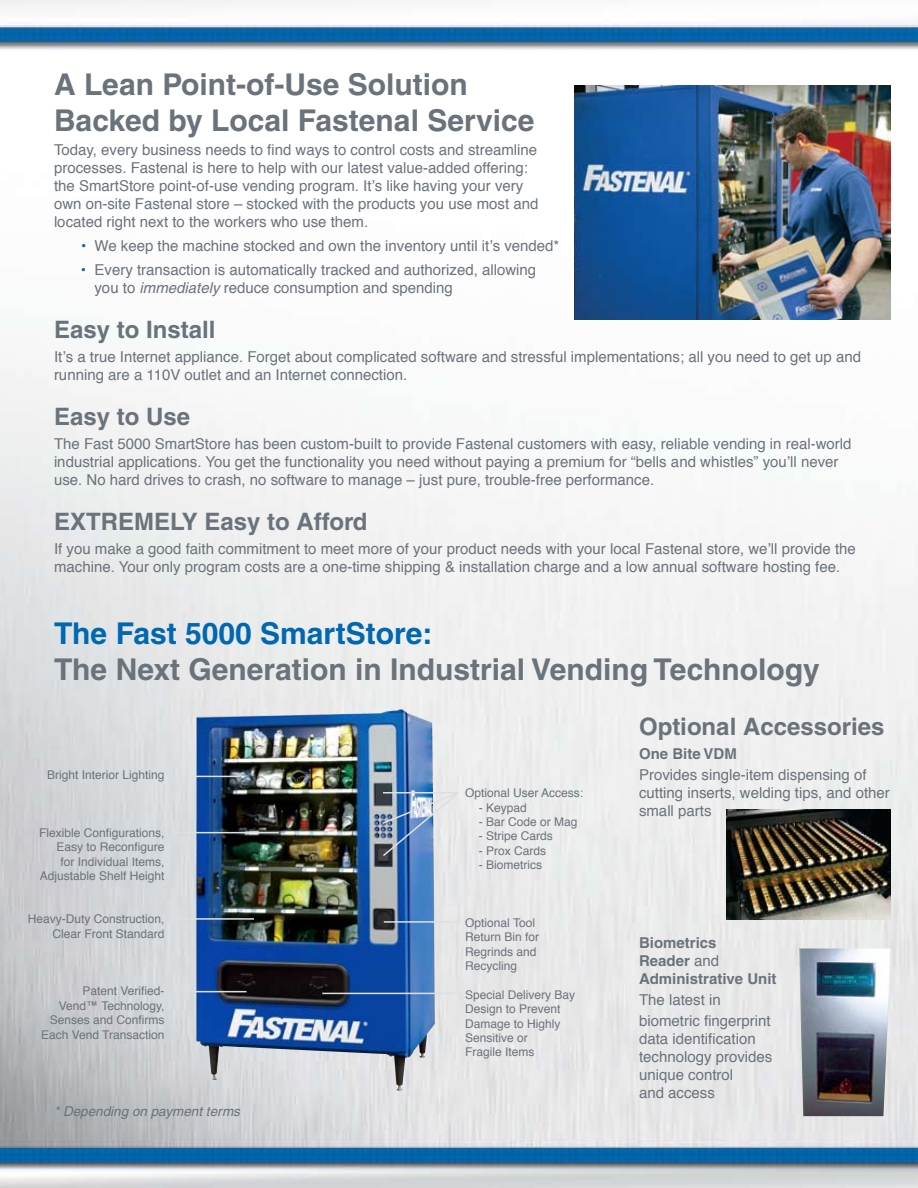
<style>
.page{position:relative;width:918px;height:1188px;background:#fff}
.page>*{position:absolute;margin:0;border:0;box-sizing:border-box;transform-origin:0 0}
.t1{font:700 30px/36px "Helvetica";color:#6a737b}
.t2{font:700 30px "Helvetica";color:#0067b1}
.t3{font:700 24px "Helvetica";color:#6a737b}
.t4{font:15px/18px "Helvetica";color:#6a737b}
.t5{font:700 15px/18px "Helvetica";color:#6a737b}
.t6{font:italic 13.5px "Helvetica";color:#6a737b}
.t7{font:12px/14.4px "Helvetica";color:#6a737b;text-align:right}
.s1{color:#0067b1}
.s2{font-style:italic}
.s3{font-weight:400}
</style>
<div class="page">
<img style="left:0;top:0;width:918px;height:1188px">
<img style="left:196px;top:709px;width:239px;height:382px">
<hr style="left:171px;top:776px;width:69px;height:1px;background:#dedfe0">
<hr style="left:384px;top:921px;width:75px;height:2px;background:#dedfe0">
<hr style="left:322px;top:993px;width:137px;height:1px;background:#dedfe0">
<hr style="left:171px;top:832px;width:108px;height:1px;background:#dedfe0">
<hr style="left:171px;top:918px;width:83px;height:2px;background:#dedfe0">
<hr style="left:171px;top:991px;width:75px;height:1px;background:#dedfe0">
<img style="left:381px;top:791px;width:79px;height:67px">
<hr style="left:917px;top:552px;width:1px;height:171px;background:#6a737b">
<img style="left:575px;top:85px;width:316px;height:235px">
<img style="left:726px;top:809px;width:165px;height:110px">
<img style="left:799px;top:949px;width:92px;height:167px">
<h1 class="t1" style="left:54px;top:66px;width:482px">A Lean Point-of-Use Solution<br>Backed by Local Fastenal Service</h1>
<p class="t4" style="left:54px;top:141px;width:486px">Today, every business needs to find ways to control costs and streamline processes. Fastenal is here to help with our latest value-added offering: the SmartStore point-of-use vending program. It’s like having your very own on-site Fastenal store – stocked with the products you use most and located right next to the workers who use them.</p>
<p class="t4" style="left:81px;top:237px;width:480px"><span class="s1">•</span> We keep the machine stocked and own the inventory until it’s vended*</p>
<p class="t4" style="left:94px;top:261px;width:443px;text-indent:-13px"><span class="s1">•</span> Every transaction is automatically tracked and authorized, allowing you to <span class="s2">immediately</span> reduce consumption and spending</p>
<h2 class="t3" style="left:54px;top:315px;width:163px">Easy to Install</h2>
<p class="t4" style="left:54px;top:348px;width:809px">It’s a true Internet appliance. Forget about complicated software and stressful implementations; all you need to get up and running are a 110V outlet and an Internet connection.</p>
<h2 class="t3" style="left:54px;top:402px;width:138px">Easy to Use</h2>
<p class="t4" style="left:54px;top:435px;width:799px">The Fast 5000 SmartStore has been custom-built to provide Fastenal customers with easy, reliable vending in real-world industrial applications. You get the functionality you need without paying a premium for “bells and whistles” you’ll never use. No hard drives to crash, no software to manage – just pure, trouble-free performance.</p>
<h2 class="t3" style="left:54px;top:507px;width:315px">EXTREMELY Easy to Afford</h2>
<p class="t4" style="left:54px;top:540px;width:804px">If you make a good faith commitment to meet more of your product needs with your local Fastenal store, we’ll provide the machine. Your only program costs are a one-time shipping &amp; installation charge and a low annual software hosting fee.</p>
<h1 class="t2" style="left:54px;top:615px;width:380px">The Fast 5000 SmartStore:</h1>
<h1 class="t1" style="left:54px;top:651px;width:767px">The Next Generation in Industrial Vending Technology</h1>
<p class="t7" style="left:47px;top:768px;width:119px">Bright Interior Lighting</p>
<p class="t7" style="left:39px;top:826px;width:127px">Flexible Configurations,<br>Easy to Reconfigure<br>for Individual Items,<br>Adjustable Shelf Height</p>
<p class="t7" style="left:28px;top:912px;width:138px">Heavy-Duty Construction,<br>Clear Front Standard</p>
<p class="t7" style="left:41px;top:984px;width:125px">Patent Verified-<br>Vend™ Technology,<br>Senses and Confirms<br>Each Vend Transaction</p>
<p class="t6" style="left:54px;top:1103px;width:188px">* Depending on payment terms</p>
<p class="t7" style="left:465px;top:786px;width:120px">Optional User Access:</p>
<p class="t7" style="left:479px;top:801px;width:50px">- Keypad</p>
<p class="t7" style="left:479px;top:815px;width:100px">- Bar Code or Mag</p>
<p class="t7" style="left:479px;top:829px;width:76px">- Stripe Cards</p>
<p class="t7" style="left:479px;top:844px;width:69px">- Prox Cards</p>
<p class="t7" style="left:479px;top:858px;width:65px">- Biometrics</p>
<p class="t7" style="left:465px;top:916px;width:76px;text-align:left">Optional Tool<br>Return Bin for<br>Regrinds and<br>Recycling</p>
<p class="t7" style="left:465px;top:988px;width:112px;text-align:left">Special Delivery Bay<br>Design to Prevent<br>Damage to Highly<br>Sensitive or<br>Fragile Items</p>
<h2 class="t3" style="left:639px;top:712px;width:247px">Optional Accessories</h2>
<p class="t5" style="left:639px;top:744px;width:99px">One Bite VDM</p>
<p class="t4" style="left:639px;top:766px;width:252px">Provides single-item dispensing of cutting inserts, welding tips, and other small parts</p>
<p class="t5" style="left:639px;top:933px;width:139px">Biometrics<br>Reader <span class="s3">and<br></span>Administrative Unit</p>
<p class="t4" style="left:639px;top:989px;width:133px;line-height:21px">The latest in biometric fingerprint</p>
<p class="t4" style="left:639px;top:1030px;width:135px">data identification technology provides unique control<br>and access</p>
</div>
